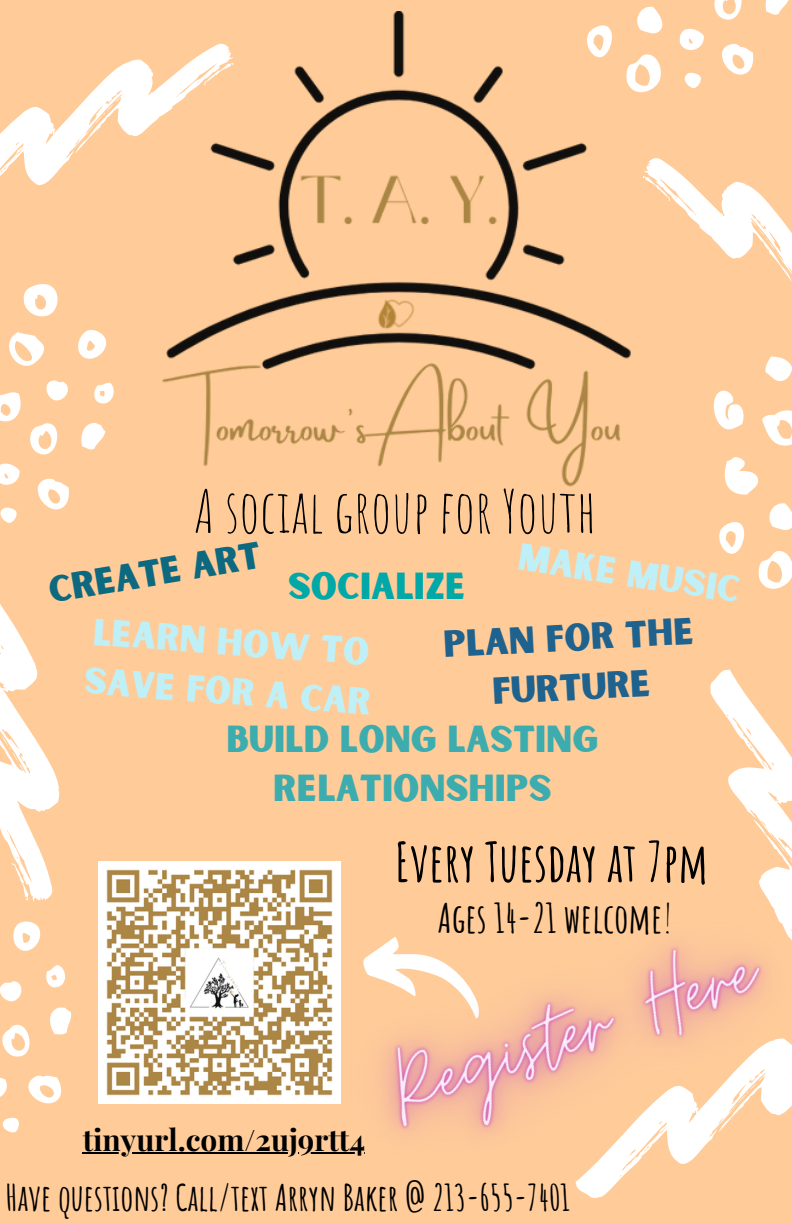
<style>
.page{position:relative;width:792px;height:1224px;background:#fc9}
.page>*{position:absolute;margin:0;border:0;box-sizing:border-box;transform-origin:0 0}
.t1{font:59px "Amatic SC";color:#000}
.t2{font:700 53.8px "Amatic SC";color:#000}
.t3{font:700 40px "Amatic SC";color:#000}
.t4{font:700 36px "Amatic SC";color:#000}
.t5{font:36px/49.6px "Sunborn Sans One";color:#c0f0f7}
.t6{font:36px/49.6px "Sunborn Sans One";color:#3cacae;text-align:center}
.t7{font:36px/49.4px "Sunborn Sans One";color:#1f628e;text-align:center}
.t8{font:36px "Sunborn Sans One";color:#00a8a8}
.t9{font:36px "Sunborn Sans One";color:#0c6980}
.t10{font:700 29.8px "Playfair Display";color:#000}
.s1{font-weight:400}
</style>
<div class="page">
<svg style="left:0;top:59px;width:155px;height:126px"></svg>
<svg style="left:93px;top:104px;width:22px;height:20px"></svg>
<svg style="left:713px;top:390px;width:31px;height:40px"></svg>
<svg style="left:762px;top:410px;width:30px;height:36px"></svg>
<svg style="left:724px;top:457px;width:34px;height:38px"></svg>
<svg style="left:769px;top:503px;width:23px;height:27px"></svg>
<svg style="left:719px;top:522px;width:26px;height:32px"></svg>
<svg style="left:758px;top:551px;width:34px;height:38px"></svg>
<svg style="left:0;top:921px;width:72px;height:212px"></svg>
<img style="left:155px;top:11px;width:474px;height:476px">
<img style="left:200px;top:861px;width:592px;height:337px">
<svg style="left:714px;top:0;width:28px;height:20px"></svg>
<svg style="left:765px;top:0;width:24px;height:15px"></svg>
<svg style="left:637px;top:6px;width:26px;height:28px"></svg>
<svg style="left:584px;top:23px;width:35px;height:35px"></svg>
<svg style="left:679px;top:28px;width:25px;height:22px"></svg>
<svg style="left:722px;top:44px;width:32px;height:31px"></svg>
<svg style="left:625px;top:53px;width:36px;height:39px"></svg>
<svg style="left:684px;top:72px;width:17px;height:17px"></svg>
<svg style="left:23px;top:284px;width:35px;height:33px"></svg>
<svg style="left:78px;top:330px;width:28px;height:29px"></svg>
<svg style="left:9px;top:332px;width:36px;height:34px"></svg>
<svg style="left:629px;top:158px;width:163px;height:222px"></svg>
<svg style="left:756px;top:228px;width:21px;height:23px"></svg>
<svg style="left:690px;top:669px;width:102px;height:331px"></svg>
<svg style="left:0;top:380px;width:115px;height:529px"></svg>
<img style="left:99px;top:862px;width:241px;height:241px">
<hr style="left:83px;top:1152px;width:282px;height:2px;background:#000">
<p class="t1" style="left:194px;top:473px;width:404px">A social group for Youth</p>
<p class="t8" style="left:288px;top:563px;width:179px">SOCIALIZE</p>
<p class="t9" style="left:45px;top:566px;width:216px;rotate:-9deg">CREATE ART</p>
<p class="t5" style="left:523px;top:533px;width:225px;rotate:9deg">MAKE MUSIC</p>
<p class="t5" style="left:89px;top:609px;width:289px;rotate:4deg">LEARN HOW TO<br>SAVE FOR A CAR</p>
<p class="t7" style="left:442px;top:622px;width:252px;rotate:-3deg">PLAN FOR THE<br>FURTURE</p>
<p class="t6" style="left:227px;top:716px;width:373px">BUILD LONG LASTING<br>RELATIONSHIPS</p>
<p class="t2" style="left:395px;top:827px;width:315px">Every Tuesday at 7pm</p>
<p class="t3" style="left:438px;top:892px;width:236px">Ages 14-21 welcome<span class="s1">!</span></p>
<p class="t10" style="left:83px;top:1119px;width:284px">tinyurl.com/2uj9rtt4</p>
<p class="t4" style="left:6px;top:1174px;width:566px">Have questions? Call/text Arryn Baker @ 213-655-7401</p>
</div>
